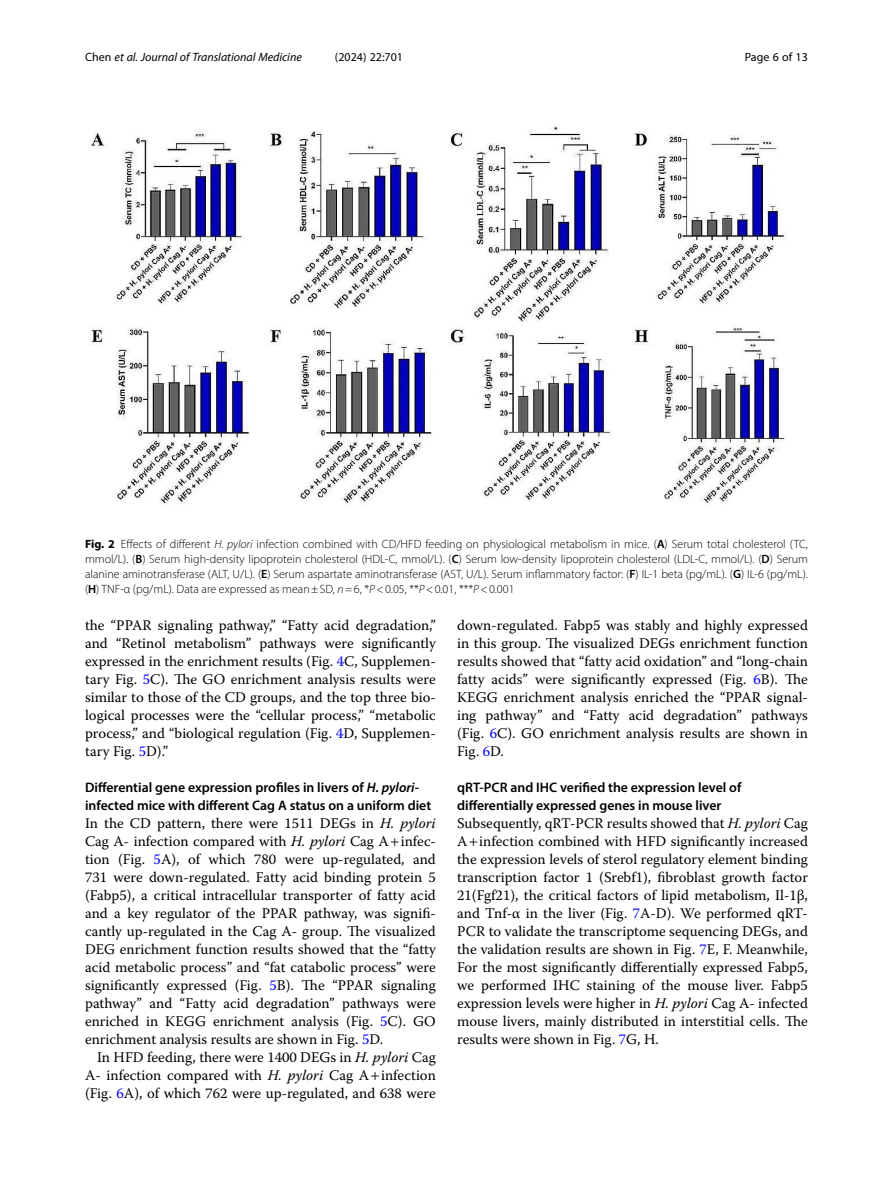
<style>
.page{position:relative;width:893px;height:1191px;background:#fff}
.page>*{position:absolute;margin:0;border:0;box-sizing:border-box;transform-origin:0 0}
.Body_Text{font:14.7px/18px "Warnock Pro";color:#000;text-align:justify}
.Body_Text_Indent{font:14.7px/18px "Warnock Pro";color:#000;text-align:justify}
.Head_2{font:600 13.8px/18px "Myriad Pro";color:#000}
.Figure_Caption{font:300 12px/15px "Myriad Pro";color:#000;text-align:justify}
.t1{font:italic 12px "Myriad Pro";color:#000}
.t2{font:12px "Myriad Pro";color:#000}
.s1{font-style:normal}
.s2{font-weight:700}
.s3{font-style:italic}
.s4{font-weight:600}
.s5{color:#00f}
</style>
<div class="page">
<img style="left:90px;top:126px;width:696px;height:379px">
<p class="t1" style="left:85px;top:50px;width:218px"><span class="s1">Chen</span> et al. Journal of Translational Medicine</p>
<p class="t2" style="left:335px;top:50px;width:70px">(2024) 22:701</p>
<p class="t2" style="left:745px;top:50px;width:65px">Page 6 of 13</p>
<p class="Figure_Caption" style="left:85px;top:536px;width:724px"><span class="s2">Fig. 2</span> Effects of different <span class="s3">H. pylori</span> infection combined with CD/HFD feeding on physiological metabolism in mice. (<span class="s4">A</span>) Serum total cholesterol (TC, mmol/L). (<span class="s4">B</span>) Serum high-density lipoprotein cholesterol (HDL-C, mmol/L). (<span class="s4">C</span>) Serum low-density lipoprotein cholesterol (LDL-C, mmol/L). (<span class="s4">D</span>) Serum alanine aminotransferase (ALT, U/L). (<span class="s4">E</span>) Serum aspartate aminotransferase (AST, U/L). Serum inflammatory factor: (<span class="s4">F</span>) IL-1 beta (pg/mL). (<span class="s4">G</span>) IL-6 (pg/mL). (<span class="s4">H</span>) TNF-α (pg/mL). Data are expressed as mean±SD, <span class="s3">n</span>=6, *<span class="s3">P</span>&lt;0.05, **<span class="s3">P</span>&lt;0.01, ***<span class="s3">P</span>&lt;0.001</p>
<p class="Body_Text_Indent" style="left:85px;top:616px;width:352px">the “PPAR signaling pathway,” “Fatty acid degradation,” and “Retinol metabolism” pathways were significantly expressed in the enrichment results (Fig. <span class="s5">4</span>C, Supplemen&shy;tary Fig. <span class="s5">5</span>C). The GO enrichment analysis results were similar to those of the CD groups, and the top three bio&shy;logical processes were the “cellular process,” “metabolic process,” and “biological regulation (Fig. <span class="s5">4</span>D, Supplemen&shy;tary Fig. <span class="s5">5</span>D).”</p>
<p class="Head_2" style="left:85px;top:778px;width:348px">Differential gene expression profiles in livers of <span class="s3">H. pylori&shy;</span>infected mice with different Cag A status on a uniform diet</p>
<p class="Body_Text" style="left:85px;top:814px;width:352px">In the CD pattern, there were 1511 DEGs in <span class="s3">H. pylori </span>Cag A- infection compared with <span class="s3">H. pylori</span> Cag A infec&shy;tion (Fig. <span class="s5">5</span>A), of which 780 were up-regulated, and 731 were down-regulated. Fatty acid binding protein 5 (Fabp5), a critical intracellular transporter of fatty acid and a key regulator of the PPAR pathway, was signifi&shy;cantly up-regulated in the Cag A- group. The visualized DEG enrichment function results showed that the “fatty acid metabolic process” and “fat catabolic process” were significantly expressed (Fig. <span class="s5">5</span>B). The “PPAR signaling pathway” and “Fatty acid degradation” pathways were enriched in KEGG enrichment analysis (Fig. <span class="s5">5</span>C). GO enrichment analysis results are shown in Fig. <span class="s5">5</span>D.</p>
<p class="Body_Text_Indent" style="left:85px;top:1048px;width:352px;text-indent:12px">In HFD feeding, there were 1400 DEGs in <span class="s3">H. pylori</span> Cag A- infection compared with <span class="s3">H. pylori</span> Cag A infection (Fig. <span class="s5">6</span>A), of which 762 were up-regulated, and 638 were</p>
<p class="Body_Text_Indent" style="left:457px;top:616px;width:352px">down-regulated. Fabp5 was stably and highly expressed in this group. The visualized DEGs enrichment function results showed that “fatty acid oxidation” and “long-chain fatty acids” were significantly expressed (Fig. <span class="s5">6</span>B). The KEGG enrichment analysis enriched the “PPAR signal&shy;ing pathway” and “Fatty acid degradation” pathways (Fig. <span class="s5">6</span>C). GO enrichment analysis results are shown in Fig. <span class="s5">6</span>D.</p>
<p class="Head_2" style="left:457px;top:778px;width:286px">qRT-PCR and IHC verified the expression level of differentially expressed genes in mouse liver</p>
<p class="Body_Text" style="left:457px;top:814px;width:352px">Subsequently, qRT-PCR results showed that <span class="s3">H. pylori</span> Cag A infection combined with HFD significantly increased the expression levels of sterol regulatory element binding transcription factor 1 (Srebf1), fibroblast growth factor 21(Fgf21), the critical factors of lipid metabolism, Il-1β, and Tnf-α in the liver (Fig. <span class="s5">7</span>A-D). We performed qRT-PCR to validate the transcriptome sequencing DEGs, and the validation results are shown in Fig. <span class="s5">7</span>E, F. Meanwhile, For the most significantly differentially expressed Fabp5, we performed IHC staining of the mouse liver. Fabp5 expression levels were higher in <span class="s3">H. pylori</span> Cag A- infected mouse livers, mainly distributed in interstitial cells. The results were shown in Fig. <span class="s5">7</span>G, H.</p>
</div>
